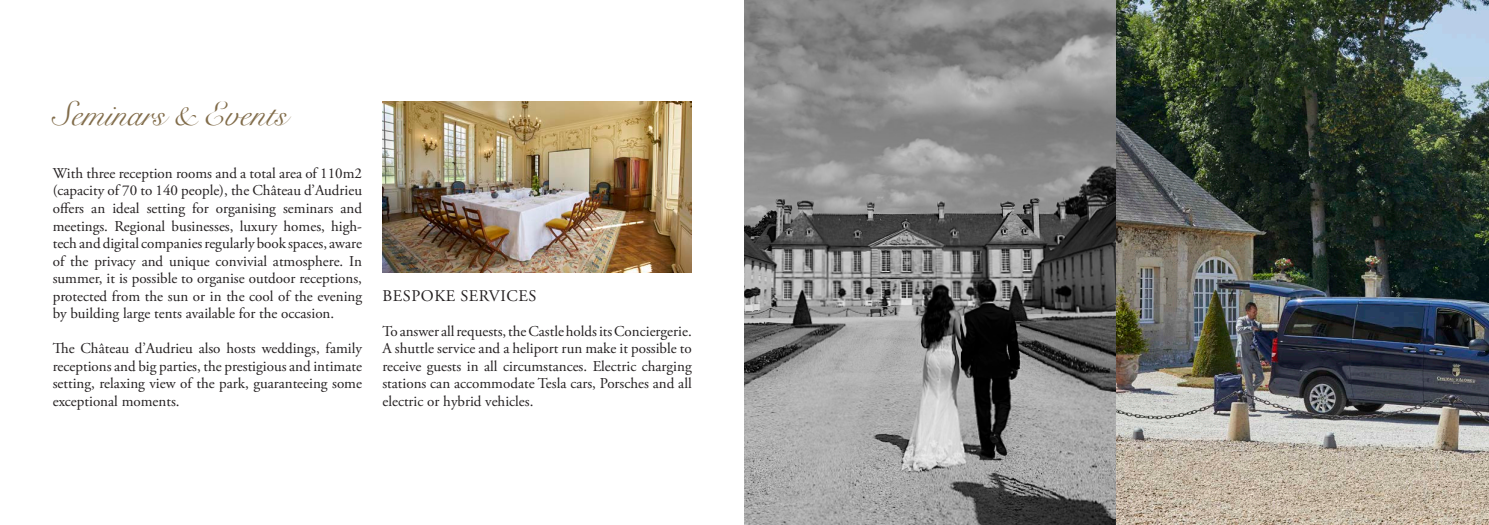
<style>
.page{position:relative;width:1489px;height:525px;background:#fff}
.page>*{position:absolute;margin:0;border:0;box-sizing:border-box;transform-origin:0 0}
.t1{font:33.75px "Snell Roundhand";color:#816c4a}
.t2{font:16.25px "Adobe Garamond Pro";letter-spacing:.035em;color:#231f20}
.t3{font:15px/17.5px "Adobe Garamond Pro";color:#231f20;text-align:justify}
</style>
<div class="page">
<img style="left:382px;top:102px;width:309px;height:170px">
<img style="left:744px;top:0;width:744px;height:524px">
<p class="t1" style="left:53px;top:88px;width:236px">Seminars &amp; Events</p>
<p class="t3" style="left:53px;top:165px;width:311px">With three reception rooms and a total area of 110m2 (capacity of 70 to 140 people), the Château d’Audrieu offers an ideal setting for organising seminars and meetings. Regional businesses, luxury homes, high&shy;tech and digital companies regularly book spaces, aware of the privacy and unique convivial atmosphere. In summer, it is possible to organise outdoor receptions, protected from the sun or in the cool of the evening by building large tents available for the occasion.</p>
<p class="t3" style="left:53px;top:340px;width:311px">The Château d’Audrieu also hosts weddings, family receptions and big parties, the prestigious and intimate setting, relaxing view of the park, guaranteeing some exceptional moments.</p>
<p class="t2" style="left:382px;top:285px;width:155px">BESPOKE SERVICES</p>
<p class="t3" style="left:382px;top:322px;width:311px">To answer all requests, the Castle holds its Conciergerie.<br>A shuttle service and a heliport run make it possible to receive guests in all circumstances. Electric charging stations can accommodate Tesla cars, Porsches and all electric or hybrid vehicles.</p>
</div>
